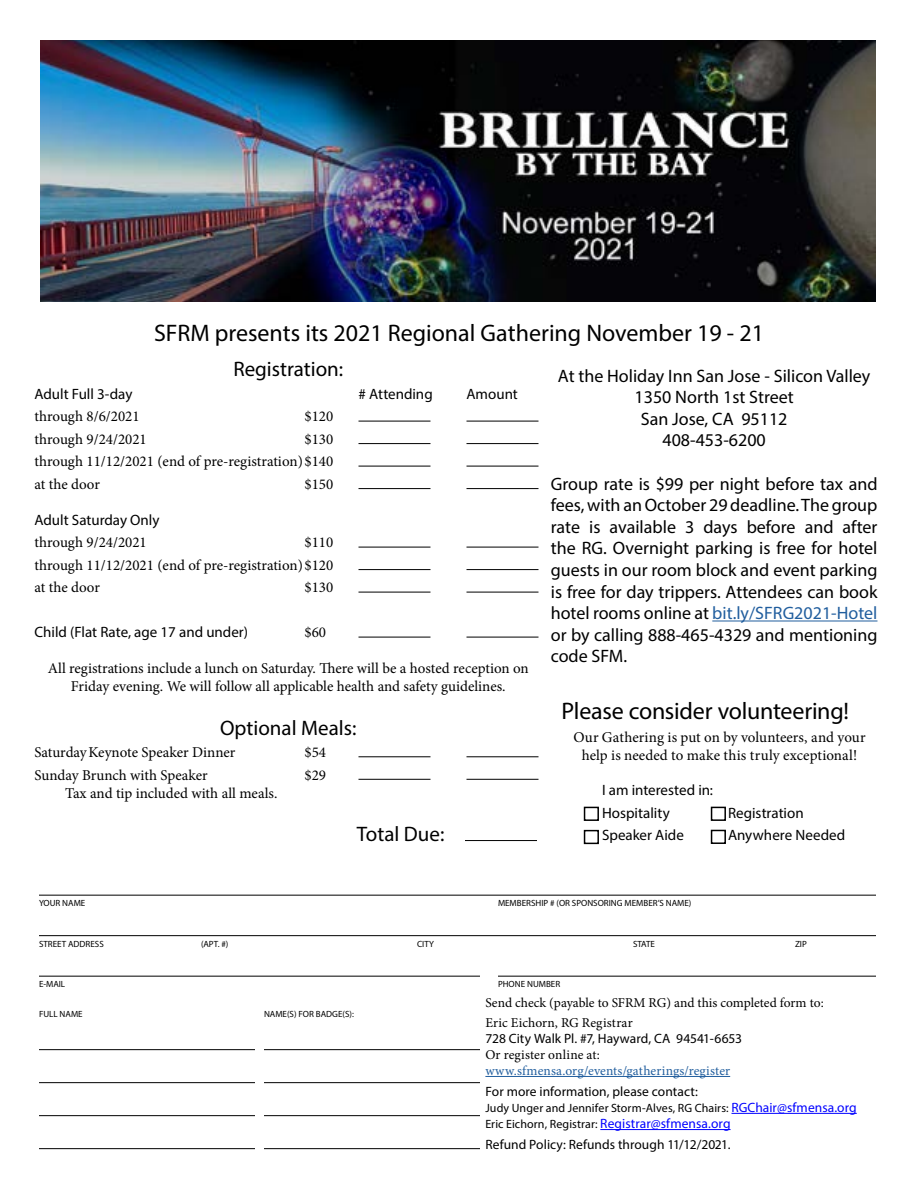
<style>
.page{position:relative;width:918px;height:1188px;background:#fff}
.page>*{position:absolute;margin:0;border:0;box-sizing:border-box;transform-origin:0 0}
.t1{font:24px "Myriad Pro";color:#000}
.t2{font:21px "Myriad Pro";color:#000}
.t3{font:18px/21.6px "Myriad Pro";color:#000;text-align:center}
.t4{font:15px/22.5px "Minion Pro";color:#000;text-align:justify}
.t5{font:15px/22.5px "Myriad Pro";color:#000}
.t6{font:13.5px "Myriad Pro";letter-spacing:.005em;color:#000}
.t7{font:13.5px/19.2px "Minion Pro";color:#000}
.t8{font:13.5px "Minion Pro";letter-spacing:.005em;color:#215e9e}
.t9{font:12px/16.2px "Myriad Pro";letter-spacing:.01em;color:#000}
.t10{font:9px "Myriad Pro";color:#000}
.s1{color:#215e9e}
.s2{font-size:13.5px;color:#00f}
</style>
<div class="page">
<hr style="left:39px;top:895px;width:837px;height:1px;background:#000">
<hr style="left:39px;top:935px;width:837px;height:1px;background:#000">
<hr style="left:39px;top:976px;width:441px;height:1px;background:#000">
<hr style="left:498px;top:976px;width:378px;height:1px;background:#000">
<hr style="left:39px;top:1049px;width:216px;height:1px;background:#000">
<hr style="left:264px;top:1049px;width:216px;height:1px;background:#000">
<hr style="left:39px;top:1082px;width:216px;height:1px;background:#000">
<hr style="left:264px;top:1082px;width:216px;height:1px;background:#000">
<hr style="left:39px;top:1115px;width:216px;height:1px;background:#000">
<hr style="left:264px;top:1115px;width:216px;height:1px;background:#000">
<hr style="left:39px;top:1148px;width:216px;height:1px;background:#000">
<hr style="left:264px;top:1148px;width:216px;height:1px;background:#000">
<hr style="left:485px;top:1076px;width:245px;height:1px;background:#215e9e">
<hr style="left:732px;top:1113px;width:125px;height:1px;background:#00f">
<hr style="left:600px;top:1129px;width:131px;height:1px;background:#00f">
<hr style="left:358px;top:421px;width:72px;height:1px;background:#000">
<hr style="left:466px;top:421px;width:72px;height:1px;background:#000">
<hr style="left:358px;top:443px;width:72px;height:1px;background:#000">
<hr style="left:466px;top:443px;width:72px;height:1px;background:#000">
<hr style="left:358px;top:466px;width:72px;height:1px;background:#000">
<hr style="left:466px;top:466px;width:72px;height:1px;background:#000">
<hr style="left:358px;top:488px;width:72px;height:1px;background:#000">
<hr style="left:466px;top:488px;width:72px;height:1px;background:#000">
<hr style="left:358px;top:547px;width:72px;height:1px;background:#000">
<hr style="left:466px;top:547px;width:72px;height:1px;background:#000">
<hr style="left:358px;top:569px;width:72px;height:1px;background:#000">
<hr style="left:466px;top:569px;width:72px;height:1px;background:#000">
<hr style="left:358px;top:592px;width:72px;height:1px;background:#000">
<hr style="left:466px;top:592px;width:72px;height:1px;background:#000">
<hr style="left:358px;top:637px;width:72px;height:1px;background:#000">
<hr style="left:466px;top:637px;width:72px;height:1px;background:#000">
<hr style="left:358px;top:756px;width:72px;height:1px;background:#000">
<hr style="left:466px;top:756px;width:72px;height:1px;background:#000">
<hr style="left:358px;top:779px;width:72px;height:1px;background:#000">
<hr style="left:466px;top:779px;width:72px;height:1px;background:#000">
<hr style="left:712px;top:621px;width:166px;height:1px;background:#215e9e">
<div style="left:711px;top:807px;width:15px;height:14px;border:2px solid #000"></div>
<div style="left:711px;top:830px;width:15px;height:14px;border:2px solid #000"></div>
<div style="left:584px;top:830px;width:15px;height:14px;border:2px solid #000"></div>
<div style="left:584px;top:807px;width:15px;height:14px;border:2px solid #000"></div>
<img style="left:40px;top:40px;width:836px;height:262px">
<hr style="left:465px;top:840px;width:72px;height:1px;background:#000">
<h1 class="t1" style="left:154px;top:319px;width:612px">SFRM presents its 2021 Regional Gathering November 19 - 21</h1>
<h2 class="t2" style="left:233px;top:356px;width:111px">Registration:</h2>
<p class="t5" style="left:34px;top:382px;width:99px">Adult Full 3-day</p>
<p class="t5" style="left:359px;top:382px;width:76px"># Attending</p>
<p class="t5" style="left:466px;top:382px;width:53px">Amount</p>
<p class="t4" style="left:34px;top:405px;width:107px">through 8/6/2021</p>
<p class="t4" style="left:304px;top:405px;width:30px">$120</p>
<p class="t4" style="left:34px;top:428px;width:114px">through 9/24/2021</p>
<p class="t4" style="left:34px;top:428px;width:300px;text-indent:270px">$130 through 11/12/2021 (end of pre-registration)$140 at the door</p>
<p class="t4" style="left:305px;top:473px;width:30px">$150</p>
<p class="t5" style="left:34px;top:508px;width:127px">Adult Saturday Only</p>
<p class="t4" style="left:34px;top:531px;width:114px">through 9/24/2021</p>
<p class="t4" style="left:34px;top:531px;width:300px;text-indent:270px">$110 through 11/12/2021 (end of pre-registration)$120 at the door</p>
<p class="t4" style="left:305px;top:576px;width:30px">$130</p>
<p class="t5" style="left:34px;top:621px;width:215px">Child (Flat Rate, age 17 and under)</p>
<p class="t4" style="left:304px;top:621px;width:23px">$60</p>
<p class="t4" style="left:48px;top:660px;width:483px;line-height:18px;text-align:center">All registrations include a lunch on Saturday. There will be a hosted reception on<br>Friday evening. We will follow all applicable health and safety guidelines.</p>
<h2 class="t2" style="left:220px;top:715px;width:138px">Optional Meals:</h2>
<p class="t4" style="left:34px;top:741px;width:203px">SaturdayKeynote Speaker Dinner</p>
<p class="t4" style="left:304px;top:741px;width:23px">$54</p>
<p class="t4" style="left:34px;top:764px;width:175px">Sunday Brunch with Speaker</p>
<p class="t4" style="left:304px;top:764px;width:23px">$29</p>
<p class="t4" style="left:65px;top:782px;width:214px">Tax and tip included with all meals.</p>
<p class="t3" style="left:558px;top:364px;width:314px">At the Holiday Inn San Jose - Silicon Valley<br>1350 North 1st Street<br>San Jose, CA 95112<br>408-453-6200</p>
<p class="t3" style="left:551px;top:472px;width:328px;text-align:justify">Group rate is $99 per night before tax and fees, with an October 29 deadline. The group rate is available 3 days before and after the RG. Overnight parking is free for hotel guests in our room block and event parking is free for day trippers. Attendees can book hotel rooms online at <span class="s1">bit.ly/SFRG2021-Hotel </span>or by calling 888-465-4329 and mentioning code SFM.</p>
<h1 class="t1" style="left:562px;top:697px;width:289px">Please consider volunteering!</h1>
<p class="t4" style="left:573px;top:728px;width:294px;line-height:18px;text-align:center">Our Gathering is put on by volunteers, and your help is needed to make this truly exceptional!</p>
<p class="t5" style="left:602px;top:779px;width:113px">I am interested in:<br>Hospitality</p>
<p class="t5" style="left:728px;top:801px;width:77px">Registration</p>
<h2 class="t2" style="left:357px;top:821px;width:89px">Total Due:</h2>
<p class="t5" style="left:602px;top:824px;width:83px">Speaker Aide</p>
<p class="t5" style="left:728px;top:824px;width:119px">Anywhere Needed</p>
<p class="t10" style="left:39px;top:897px;width:48px">YOUR NAME</p>
<p class="t10" style="left:498px;top:897px;width:195px">MEMBERSHIP # (OR SPONSORING MEMBER’S NAME)</p>
<p class="t10" style="left:39px;top:938px;width:66px">STREET ADDRESS</p>
<p class="t10" style="left:201px;top:938px;width:29px">(APT. #)</p>
<p class="t10" style="left:417px;top:938px;width:18px">CITY</p>
<p class="t10" style="left:633px;top:938px;width:23px">STATE</p>
<p class="t10" style="left:795px;top:938px;width:13px">ZIP</p>
<p class="t10" style="left:39px;top:978px;width:28px">E-MAIL</p>
<p class="t10" style="left:498px;top:978px;width:64px">PHONE NUMBER</p>
<p class="t10" style="left:39px;top:1008px;width:45px">FULL NAME</p>
<p class="t10" style="left:264px;top:1008px;width:91px">NAME(S) FOR BADGE(S):</p>
<p class="t7" style="left:485px;top:993px;width:340px">Send check (payable to SFRM RG) and this completed form to:<br>Eric Eichorn, RG Registrar</p>
<p class="t6" style="left:485px;top:1030px;width:258px">728 City Walk Pl. #7, Hayward, CA 94541-6653</p>
<p class="t7" style="left:485px;top:1045px;width:116px">Or register online at:</p>
<p class="t8" style="left:485px;top:1062px;width:246px">www.sfmensa.org/events/gatherings/register</p>
<p class="t6" style="left:485px;top:1083px;width:214px">For more information, please contact:</p>
<p class="t9" style="left:485px;top:1100px;width:373px">Judy Unger and Jennifer Storm-Alves, RG Chairs: <span class="s2">RGChair@sfmensa.org<br></span>Eric Eichorn, Registrar: <span class="s2">Registrar@sfmensa.org</span></p>
<p class="t6" style="left:485px;top:1136px;width:247px">Refund Policy: Refunds through 11/12/2021.</p>
</div>
